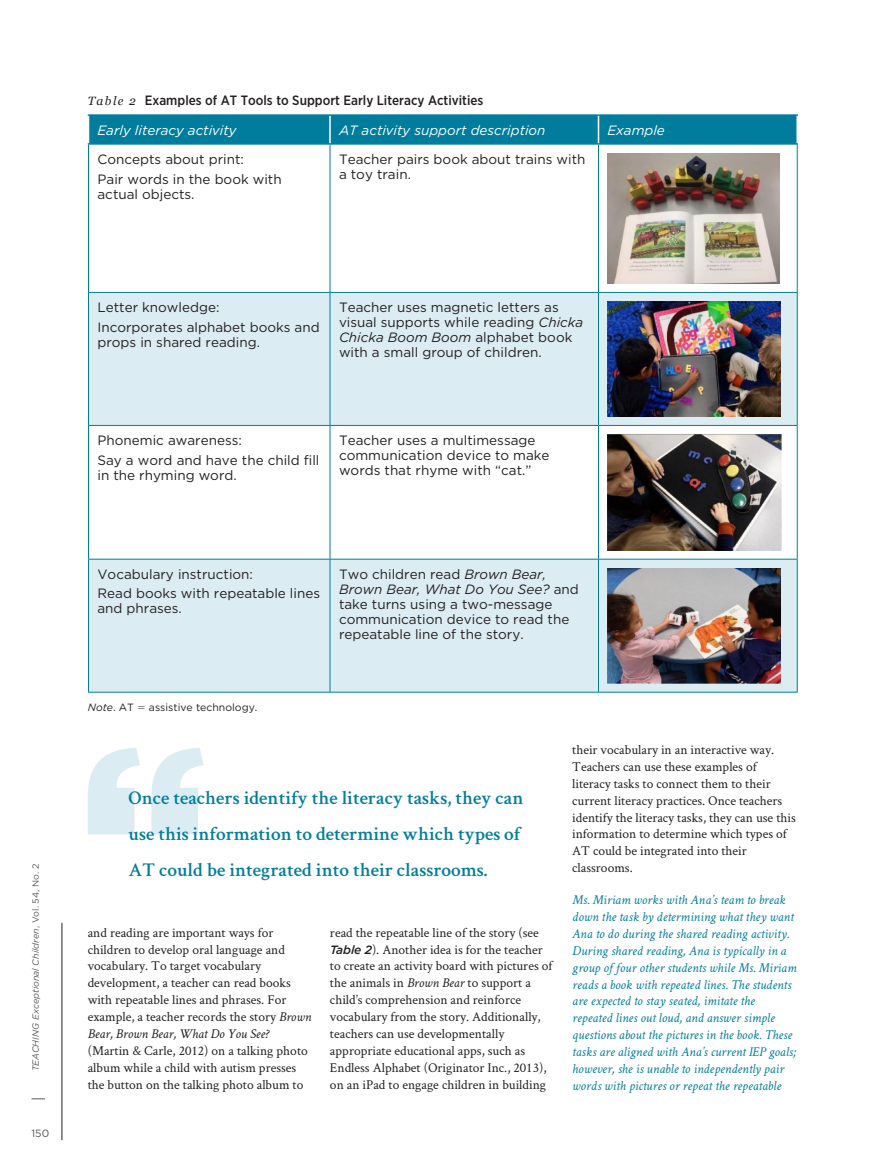
<style>
.page{position:relative;width:891px;height:1175px;background:#fff}
.page>*{position:absolute;margin:0;border:0;box-sizing:border-box;transform-origin:0 0}
.t1{font:900 239.55px "Gotham";color:#dbecf2}
.t2{font:600 19.5px/36px "Crimson Text";color:#007d9c}
.t3{font:13.5px/16.8px "Crimson Text";color:#231f20}
.t4{font:13.5px/15px "Gotham";color:#231f20}
.t5{font:italic 13.5px/16.8px "Crimson Text";color:#007d9c}
.t6{font:italic 13.5px "Gotham";color:#fff}
.t7{font:500 13.5px "Gotham Narrow";color:#231f20}
.t8{font:10.5px "Gotham";color:#231f20}
.t9{font:italic 10.5px "Gotham";color:#231f20}
.t10{font:10.5px "Gotham";color:#57585a}
.t11{font:italic 9px "Gotham";color:#57585a}
.s1{font-family:"Georgia";font-weight:400;font-style:italic;font-size:12px}
.s2{font-style:normal}
.s3{font-style:italic}
.s4{font-family:"Gotham";font-weight:500;font-style:italic;font-size:12px}
</style>
<div class="page">
<svg style="left:32px;top:1098px;width:13px;height:1px"></svg>
<hr style="left:62px;top:922px;width:1px;height:218px;background:#231f20">
<svg style="left:89px;top:145px;width:708px;height:147px"></svg>
<svg style="left:89px;top:293px;width:708px;height:399px;fill:#dbecf2"></svg>
<hr style="left:88px;top:114px;width:242px;height:2px;background:#007d9c">
<hr style="left:88px;top:143px;width:242px;height:2px;background:#007d9c">
<hr style="left:330px;top:114px;width:268px;height:2px;background:#007d9c">
<hr style="left:330px;top:143px;width:268px;height:2px;background:#007d9c">
<hr style="left:598px;top:114px;width:200px;height:2px;background:#007d9c">
<hr style="left:598px;top:143px;width:200px;height:2px;background:#007d9c">
<div style="left:88px;top:115px;width:709px;height:29px;background:#007d9c"></div>
<hr style="left:796px;top:116px;width:2px;height:27px;background:#fff">
<hr style="left:88px;top:145px;width:1px;height:147px;background:#007d9c">
<hr style="left:330px;top:145px;width:1px;height:147px;background:#007d9c">
<hr style="left:598px;top:145px;width:1px;height:147px;background:#007d9c">
<hr style="left:797px;top:145px;width:1px;height:147px;background:#007d9c">
<hr style="left:88px;top:292px;width:242px;height:1px;background:#007d9c">
<hr style="left:88px;top:293px;width:1px;height:132px;background:#007d9c">
<hr style="left:330px;top:292px;width:268px;height:1px;background:#007d9c">
<hr style="left:330px;top:293px;width:1px;height:132px;background:#007d9c">
<hr style="left:598px;top:292px;width:200px;height:1px;background:#007d9c">
<hr style="left:598px;top:293px;width:1px;height:132px;background:#007d9c">
<hr style="left:797px;top:293px;width:1px;height:132px;background:#007d9c">
<hr style="left:88px;top:425px;width:242px;height:1px;background:#007d9c">
<hr style="left:88px;top:426px;width:1px;height:133px;background:#007d9c">
<hr style="left:330px;top:425px;width:268px;height:1px;background:#007d9c">
<hr style="left:330px;top:426px;width:1px;height:133px;background:#007d9c">
<hr style="left:598px;top:425px;width:200px;height:1px;background:#007d9c">
<hr style="left:598px;top:426px;width:1px;height:133px;background:#007d9c">
<hr style="left:797px;top:426px;width:1px;height:133px;background:#007d9c">
<hr style="left:88px;top:559px;width:242px;height:1px;background:#007d9c">
<hr style="left:88px;top:559px;width:1px;height:133px;background:#007d9c">
<hr style="left:88px;top:692px;width:242px;height:1px;background:#007d9c">
<hr style="left:330px;top:559px;width:268px;height:1px;background:#007d9c">
<hr style="left:330px;top:559px;width:1px;height:133px;background:#007d9c">
<hr style="left:330px;top:692px;width:268px;height:1px;background:#007d9c">
<hr style="left:598px;top:559px;width:200px;height:1px;background:#007d9c">
<hr style="left:598px;top:559px;width:1px;height:133px;background:#007d9c">
<hr style="left:797px;top:559px;width:1px;height:133px;background:#007d9c">
<hr style="left:598px;top:692px;width:200px;height:1px;background:#007d9c">
<img style="left:608px;top:153px;width:172px;height:130px">
<img style="left:608px;top:301px;width:172px;height:115px">
<img style="left:608px;top:434px;width:173px;height:116px">
<img style="left:608px;top:568px;width:173px;height:115px">
<p class="t7" style="left:88px;top:92px;width:397px"><span class="s1">Table 2</span> Examples of AT Tools to Support Early Literacy Activities</p>
<p class="t6" style="left:98px;top:121px;width:141px">Early literacy activity</p>
<p class="t6" style="left:339px;top:121px;width:208px">AT activity support description</p>
<p class="t6" style="left:608px;top:121px;width:59px">Example</p>
<p class="t4" style="left:98px;top:149px;width:186px;line-height:19.5px">Concepts about print:<br>Pair words in the book with</p>
<p class="t4" style="left:98px;top:186px;width:99px">actual objects.</p>
<p class="t4" style="left:339px;top:151px;width:248px">Teacher pairs book about trains with a toy train.</p>
<p class="t11" style="left:30px;top:1071px;width:209px;rotate:-90deg">TEACHING Exceptional Children<span class="s2">, Vol. 54, No. 2</span></p>
<p class="t10" style="left:32px;top:1126px;width:19px">150</p>
<p class="t4" style="left:98px;top:297px;width:224px;line-height:19.5px">Letter knowledge:<br>Incorporates alphabet books and</p>
<p class="t4" style="left:98px;top:334px;width:164px">props in shared reading.</p>
<p class="t4" style="left:339px;top:300px;width:246px">Teacher uses magnetic letters as visual supports while reading <span class="s3">Chicka Chicka Boom Boom</span> alphabet book with a small group of children.</p>
<p class="t4" style="left:98px;top:430px;width:223px;line-height:19.5px">Phonemic awareness:<br>Say a word and have the child fill</p>
<p class="t4" style="left:98px;top:467px;width:141px">in the rhyming word.</p>
<p class="t4" style="left:339px;top:432px;width:212px">Teacher uses a multimessage communication device to make words that rhyme with “cat.”</p>
<p class="t4" style="left:98px;top:564px;width:224px;line-height:19.5px">Vocabulary instruction:<br>Read books with repeatable lines</p>
<p class="t4" style="left:98px;top:601px;width:86px">and phrases.</p>
<p class="t4" style="left:339px;top:566px;width:241px">Two children read <span class="s3">Brown Bear,<br>Brown Bear, What Do You See?</span> and take turns using a two-message communication device to read the repeatable line of the story.</p>
<p class="t9" style="left:88px;top:700px;width:48px">Note<span class="s2">. AT</span></p>
<p class="t8" style="left:149px;top:700px;width:110px">assistive technology.</p>
<h1 class="t1" style="left:78px;top:667px;width:133px">“</h1>
<h2 class="t2" style="left:129px;top:778px;width:397px">Once teachers identify the literacy tasks, they can use this information to determine which types of<br>AT could be integrated into their classrooms.</h2>
<p class="t3" style="left:88px;top:923px;width:225px">and reading are important ways for children to develop oral language and vocabulary. To target vocabulary development, a teacher can read books with repeatable lines and phrases. For example, a teacher records the story <span class="s3">Brown Bear, Brown Bear, What Do You See?</span></p>
<p class="t3" style="left:88px;top:1041px;width:222px">(Martin &amp; Carle, 2012) on a talking photo album while a child with autism presses the button on the talking photo album to</p>
<p class="t3" style="left:330px;top:923px;width:224px">read the repeatable line of the story (see <span class="s4">Table 2</span>). Another idea is for the teacher to create an activity board with pictures of the animals in <span class="s3">Brown Bear</span> to support a child’s comprehension and reinforce vocabulary from the story. Additionally, teachers can use developmentally appropriate educational apps, such as Endless Alphabet (Originator Inc., 2013), on an iPad to engage children in building</p>
<p class="t3" style="left:572px;top:741px;width:225px">their vocabulary in an interactive way.<br>Teachers can use these examples of literacy tasks to connect them to their current literacy practices. Once teachers identify the literacy tasks, they can use this information to determine which types of AT could be integrated into their classrooms.</p>
<p class="t5" style="left:572px;top:891px;width:226px">Ms. Miriam works with Ana’s team to break down the task by determining what they want Ana to do during the shared reading activity.<br>During shared reading, Ana is typically in a group of four other students while Ms. Miriam reads a book with repeated lines. The students are expected to stay seated, imitate the repeated lines out loud, and answer simple questions about the pictures in the book. These tasks are aligned with Ana’s current IEP goals; however, she is unable to independently pair words with pictures or repeat the repeatable</p>
</div>
